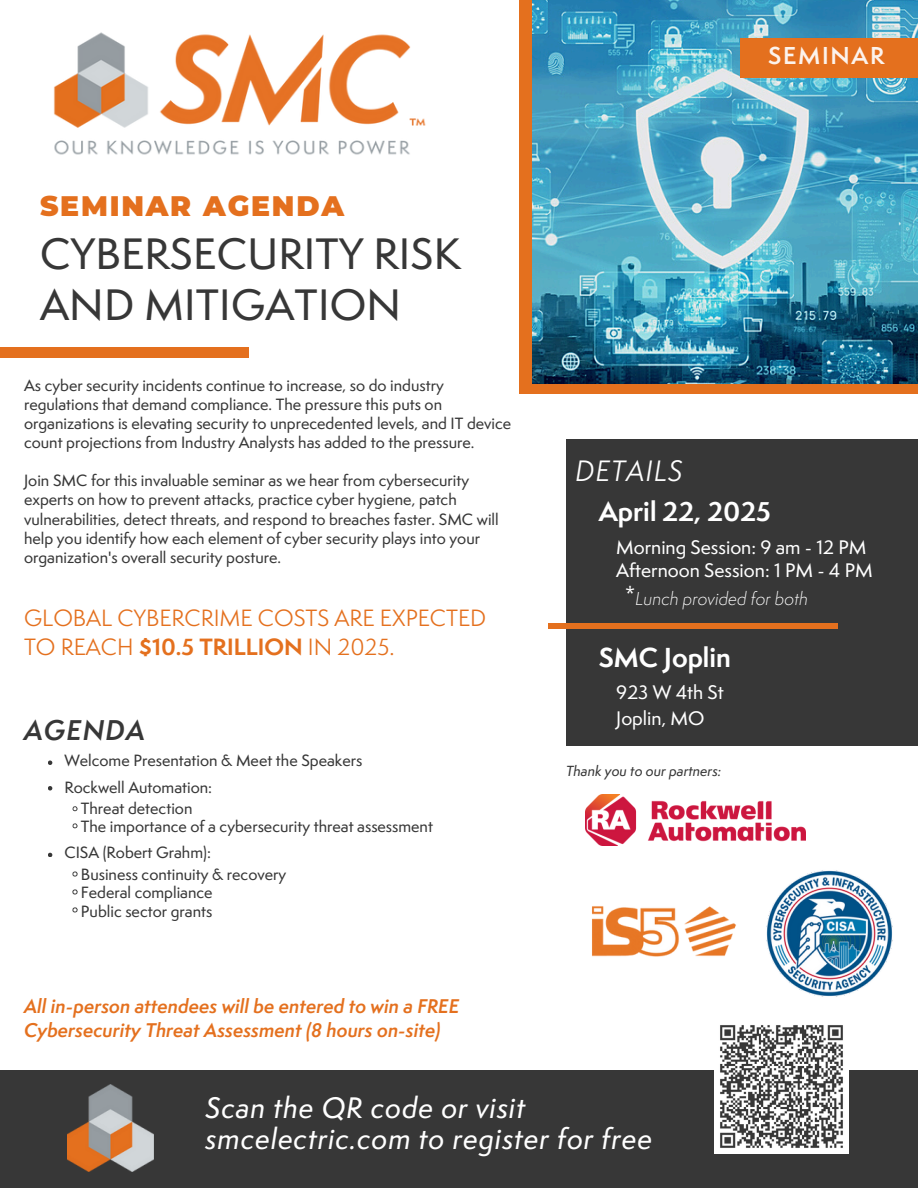
<style>
.page{position:relative;width:918px;height:1188px;background:#fff}
.page>*{position:absolute;margin:0;border:0;box-sizing:border-box;transform-origin:0 0}
.t1{font:500 40.5px/50.7px "Semplicita Pro";letter-spacing:.005em;color:#373737}
.t2{font:900 28.2px "Montserrat";letter-spacing:.065em;color:#e4701e}
.t3{font:27.3px/30.3px "Semplicita Pro Med It";letter-spacing:.03em;color:#fff}
.t4{font:italic 27.15px "Semplicita Pro";letter-spacing:.035em;color:#fff}
.t5{font:italic 600 26.25px "Semplicita Pro";letter-spacing:.04em;color:#373737}
.t6{font:700 25.2px "Semplicita Pro";color:#fff}
.t7{font:600 22.5px "Semplicita Pro";letter-spacing:.075em;color:#fff}
.t8{font:21.75px/29.2px "Semplicita Pro";color:#e4701e}
.t9{font:italic 600 18.3px/23.7px "Semplicita Pro";color:#e4701e}
.t10{font:500 18px "Semplicita Pro";color:#fff}
.t11{font:italic 300 17.25px "Semplicita Pro";color:#fff}
.t12{font:17.25px "Open Sans";color:#fff}
.t13{font:500 15px/19.2px "Semplicita Pro";color:#373737}
.t14{font:13.5px "Semplicita Pro Med It";color:#373737}
.s1{font-weight:700}
</style>
<div class="page">
<div style="left:0;top:347px;width:249px;height:10px;background:#e4701e"></div>
<div style="left:520px;top:0;width:398px;height:394px;background:#e4701e"></div>
<img style="left:532px;top:0;width:386px;height:384px">
<div style="left:566px;top:439px;width:352px;height:307px;background:#373737"></div>
<div style="left:740px;top:38px;width:178px;height:40px;background:#e4701e"></div>
<img style="left:53px;top:32px;width:373px;height:123px">
<div style="left:0;top:1070px;width:918px;height:118px;background:#373737"></div>
<div style="left:548px;top:623px;width:289px;height:5px;background:#e4701e"></div>
<img style="left:585px;top:795px;width:221px;height:50px">
<img style="left:766px;top:870px;width:127px;height:127px">
<img style="left:68px;top:1084px;width:85px;height:87px">
<svg style="left:48px;top:761px;width:4px;height:4px"></svg>
<img style="left:592px;top:906px;width:144px;height:51px">
<svg style="left:48px;top:853px;width:4px;height:4px"></svg>
<svg style="left:48px;top:786px;width:4px;height:5px"></svg>
<svg style="left:72px;top:871px;width:6px;height:6px"></svg>
<svg style="left:72px;top:889px;width:6px;height:6px"></svg>
<svg style="left:72px;top:907px;width:6px;height:6px"></svg>
<svg style="left:72px;top:806px;width:6px;height:5px"></svg>
<svg style="left:72px;top:823px;width:6px;height:5px"></svg>
<img style="left:714px;top:1025px;width:134px;height:129px">
<p class="t2" style="left:40px;top:189px;width:306px">SEMINAR AGENDA</p>
<p class="t1" style="left:40px;top:228px;width:423px">CYBERSECURITY RISK<br>AND MITIGATION</p>
<h1 class="t13" style="left:24px;top:375px;width:489px">As cyber security incidents continue to increase, so do industry regulations that demand compliance. The pressure this puts on organizations is elevating security to unprecedented levels, and IT device count projections from Industry Analysts has added to the pressure.</h1>
<p class="t13" style="left:24px;top:471px;width:447px">Join SMC for this invaluable seminar as we hear from cybersecurity</p>
<p class="t13" style="left:24px;top:490px;width:434px">experts on how to prevent attacks, practice cyber hygiene, patch</p>
<p class="t13" style="left:24px;top:509px;width:476px">vulnerabilities, detect threats, and respond to breaches faster. SMC will</p>
<p class="t13" style="left:24px;top:528px;width:458px">help you identify how each element of cyber security plays into your</p>
<p class="t13" style="left:24px;top:548px;width:259px">organization's overall security posture.</p>
<p class="t8" style="left:24px;top:603px;width:464px">GLOBAL CYBERCRIME COSTS ARE EXPECTED<br>TO REACH <span class="s1">$10.5 TRILLION</span> IN 2025.</p>
<p class="t5" style="left:24px;top:711px;width:122px">AGENDA</p>
<h2 class="t13" style="left:64px;top:750px;width:300px">Welcome Presentation &amp; Meet the Speakers</h2>
<p class="t13" style="left:64px;top:778px;width:149px">Rockwell Automation:</p>
<p class="t13" style="left:81px;top:799px;width:113px">Threat detection</p>
<p class="t13" style="left:81px;top:817px;width:354px">The importance of a cybersecurity threat assessment</p>
<p class="t13" style="left:64px;top:843px;width:148px">CISA (Robert Grahm):</p>
<p class="t13" style="left:81px;top:865px;width:207px">Business continuity &amp; recovery</p>
<p class="t13" style="left:81px;top:883px;width:133px">Federal compliance</p>
<p class="t13" style="left:81px;top:902px;width:133px">Public sector grants</p>
<p class="t9" style="left:24px;top:994px;width:437px">All in-person attendees will be entered to win a FREE<br>Cybersecurity Threat Assessment (8 hours on-site)</p>
<h3 class="t7" style="left:768px;top:39px;width:118px">SEMINAR</h3>
<p class="t4" style="left:575px;top:451px;width:109px">DETAILS</p>
<p class="t6" style="left:599px;top:492px;width:174px">April 22, 2025</p>
<h6 class="t10" style="left:616px;top:534px;width:252px">Morning Session: 9 am - 12 PM</h6>
<h3 class="t12" style="left:626px;top:580px;width:11px">*</h3>
<h5 class="t11" style="left:635px;top:587px;width:174px">Lunch provided for both</h5>
<p class="t10" style="left:616px;top:557px;width:258px">Afternoon Session: 1 PM - 4 PM</p>
<h2 class="t6" style="left:599px;top:639px;width:134px">SMC Joplin</h2>
<p class="t10" style="left:616px;top:679px;width:109px">923 W 4th St</p>
<p class="t10" style="left:616px;top:705px;width:90px">Joplin, MO</p>
<h5 class="t14" style="left:566px;top:761px;width:157px">Thank you to our partners:</h5>
<p class="t3" style="left:206px;top:1093px;width:448px">Scan the QR code or visit smcelectric.com to register for free</p>
</div>
